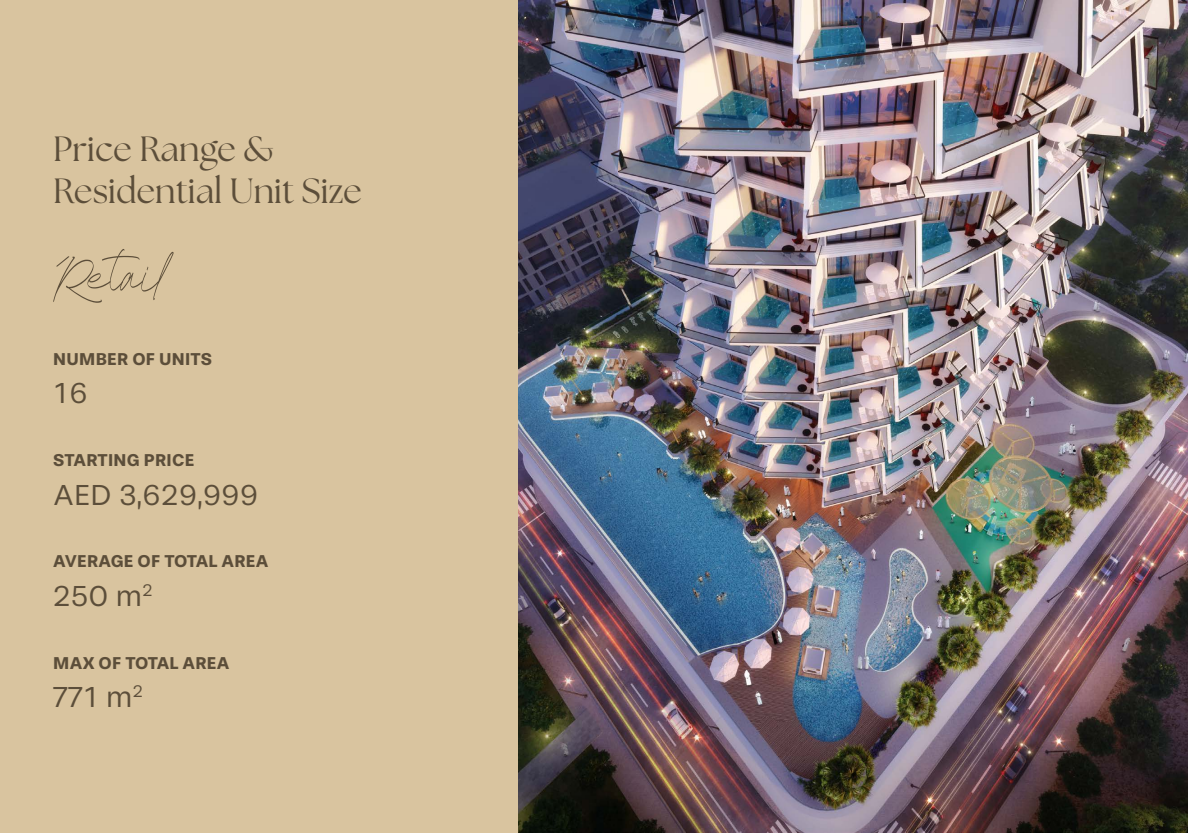
<style>
.page{position:relative;width:1188px;height:833px;background:#fff}
.page>*{position:absolute;margin:0;border:0;box-sizing:border-box;transform-origin:0 0}
.t1{font:61.25px "Zamira";letter-spacing:-.12em;color:#5c4e3a}
.t2{font:35px/42px "The Seasons";color:#5c4e3a}
.t3{font:30px "Stevie Sans";letter-spacing:.015em;color:#5c4e3a}
.t4{font:700 17.5px "Stevie Sans";letter-spacing:.015em;color:#5c4e3a}
</style>
<div class="page">
<div style="left:0;top:0;width:1187px;height:833px;background:#d9c49f"></div>
<img style="left:518px;top:0;width:669px;height:833px">
<svg style="left:56px;top:256px;width:13px;height:11px"></svg>
<h2 class="t2" style="left:53px;top:127px;width:310px">Price Range &amp;<br>Residential Unit Size</h2>
<h1 class="t1" style="left:53px;top:228px;width:125px">Retail</h1>
<p class="t4" style="left:53px;top:348px;width:160px">NUMBER OF UNITS</p>
<h3 class="t3" style="left:53px;top:376px;width:36px">16</h3>
<p class="t4" style="left:53px;top:449px;width:142px">STARTING PRICE</p>
<h3 class="t3" style="left:53px;top:477px;width:206px">AED 3,629,999</h3>
<p class="t4" style="left:53px;top:551px;width:216px">AVERAGE OF TOTAL AREA</p>
<h3 class="t3" style="left:53px;top:579px;width:101px">250 m<sup>2</sup></h3>
<p class="t4" style="left:53px;top:652px;width:177px">MAX OF TOTAL AREA</p>
<h3 class="t3" style="left:53px;top:680px;width:91px">771 m<sup>2</sup></h3>
</div>
